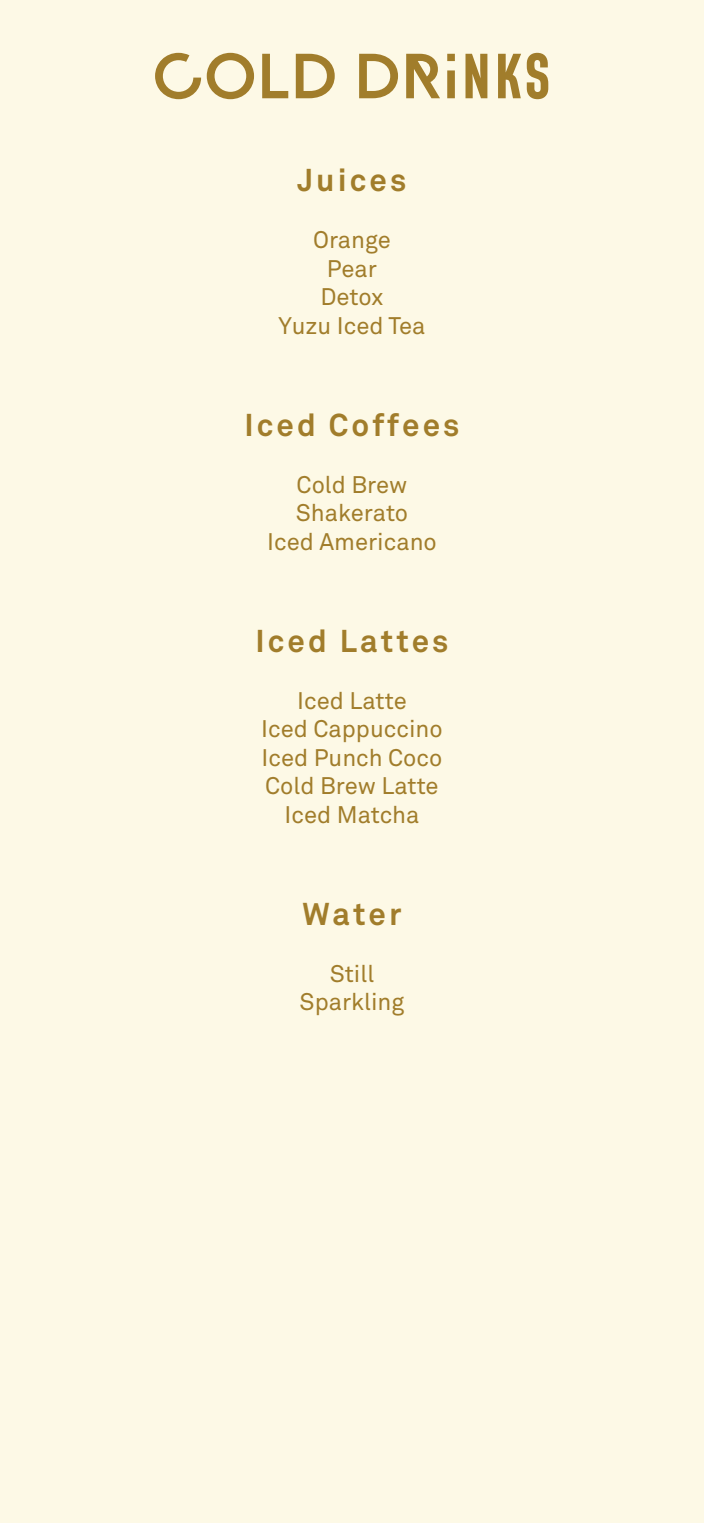
<style>
.page{position:relative;width:704px;height:1523px;background:#fff}
.page>*{position:absolute;margin:0;border:0;box-sizing:border-box;transform-origin:0 0}
.t1{font:62.5px "La Grolet";color:#a17d2b}
.t2{font:700 31.25px "Akkurat Std";letter-spacing:.1em;color:#a17d2b}
.t3{font:23.75px "Akkurat Std";color:#a17d2b}
</style>
<div class="page">
<div style="left:0;top:0;width:703px;height:1522px;background:#fdf9e6"></div>
<p class="t1" style="left:152px;top:46px;width:400px">COLD DRINKS</p>
<p class="t2" style="left:297px;top:161px;width:110px">Juices</p>
<p class="t3" style="left:313px;top:226px;width:79px">Orange</p>
<p class="t3" style="left:327px;top:254px;width:52px">Pear</p>
<p class="t3" style="left:320px;top:283px;width:64px">Detox</p>
<p class="t3" style="left:278px;top:311px;width:148px">Yuzu Iced Tea</p>
<p class="t2" style="left:244px;top:405px;width:216px">Iced Coffees</p>
<p class="t3" style="left:296px;top:470px;width:112px">Cold Brew</p>
<p class="t3" style="left:295px;top:499px;width:114px">Shakerato</p>
<p class="t3" style="left:267px;top:527px;width:171px">Iced Americano</p>
<p class="t2" style="left:255px;top:621px;width:194px">Iced Lattes</p>
<p class="t3" style="left:297px;top:686px;width:111px">Iced Latte</p>
<p class="t3" style="left:261px;top:715px;width:183px">Iced Cappuccino</p>
<p class="t3" style="left:261px;top:743px;width:182px">Iced Punch Coco</p>
<p class="t3" style="left:265px;top:772px;width:175px">Cold Brew Latte</p>
<p class="t3" style="left:284px;top:800px;width:136px">Iced Matcha</p>
<p class="t2" style="left:302px;top:894px;width:100px">Water</p>
<p class="t3" style="left:329px;top:959px;width:46px">Still</p>
<p class="t3" style="left:299px;top:988px;width:106px">Sparkling</p>
</div>
